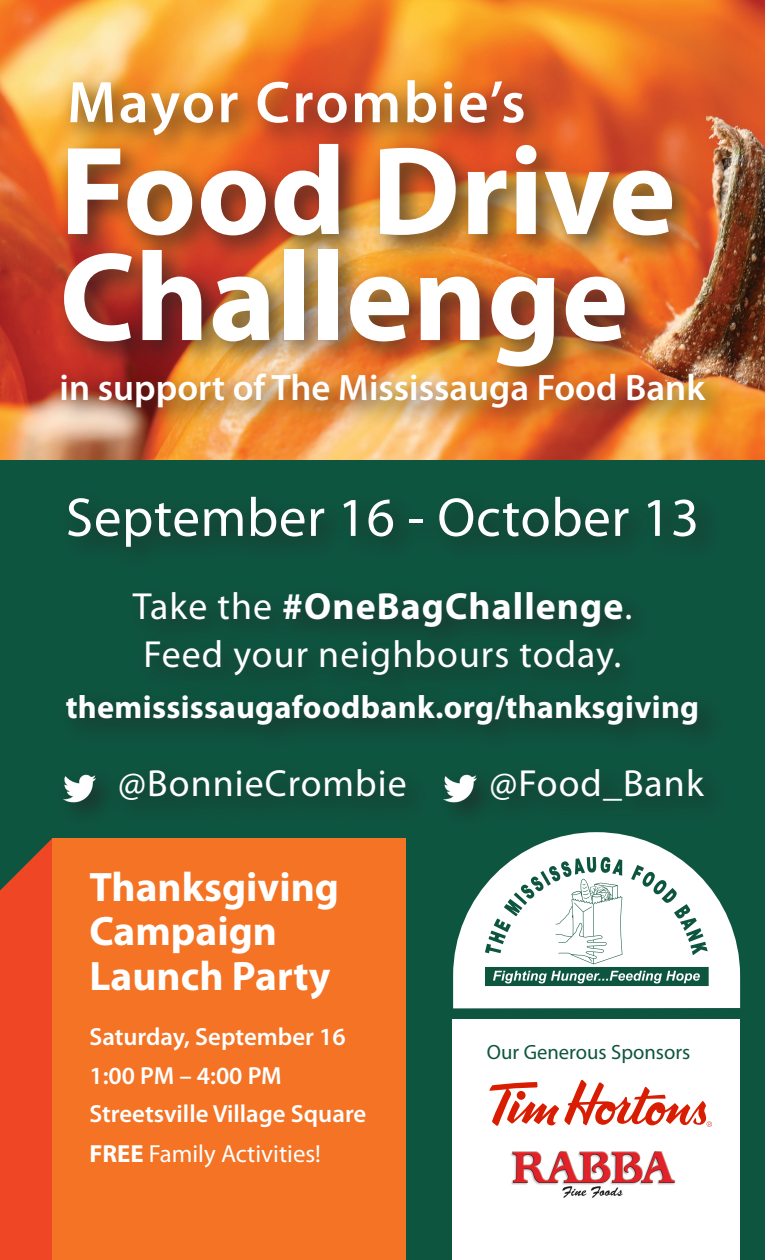
<style>
.page{position:relative;width:765px;height:1260px;background:#fff}
.page>*{position:absolute;margin:0;border:0;box-sizing:border-box;transform-origin:0 0}
.t1{font:700 126.88px/106px "Myriad Pro";color:#fff}
.t2{font:600 59.12px "Myriad Pro";letter-spacing:.04em;color:#fff}
.t3{font:55.12px "Myriad Pro";letter-spacing:.01em;color:#fff}
.t4{font:700 41.25px/44.8px "Myriad Pro";color:#fff}
.t5{font:37.88px/48.2px "Myriad Pro";letter-spacing:.03em;color:#fff}
.t6{font:600 36.88px "Myriad Pro";color:#fff}
.t7{font:700 32.38px "Myriad Pro";letter-spacing:.01em;color:#fff}
.t8{font:600 24.75px/38.5px "Myriad Pro";color:#fff}
.t9{font:24.75px "Myriad Pro";color:#fff}
.t10{font:20.62px "Myriad Pro";color:#0e5540}
.s1{font-weight:700}
</style>
<div class="page">
<div style="left:0;top:459px;width:765px;height:801px;background:#0e5540"></div>
<div style="left:0;top:838px;width:52px;height:422px;background:#ef4725"></div>
<div style="left:453px;top:1019px;width:287px;height:241px;background:#fff"></div>
<img style="left:0;top:0;width:765px;height:459px">
<div style="left:53px;top:682px;width:677px;height:73px;background:#104f3c"></div>
<div style="left:123px;top:578px;width:535px;height:128px;background:#0f503d"></div>
<img style="left:511px;top:1150px;width:165px;height:48px">
<svg style="left:489px;top:1079px;width:223px;height:48px"></svg>
<div style="left:56px;top:68px;width:499px;height:97px;background:#231f20;opacity:.75"></div>
<svg style="left:453px;top:832px;width:287px;height:176px;fill:#fff"></svg>
<svg style="left:486px;top:857px;width:223px;height:129px"></svg>
<div style="left:47px;top:130px;width:687px;height:308px;background:#231f20;opacity:.75"></div>
<div style="left:52px;top:838px;width:353px;height:422px;background:#f47325"></div>
<img style="left:63px;top:774px;width:38px;height:31px">
<div style="left:431px;top:763px;width:74px;height:70px;background:#0e533f"></div>
<img style="left:443px;top:774px;width:38px;height:31px">
<p class="t2" style="left:67px;top:65px;width:460px">Mayor Crombie’s</p>
<p class="t1" style="left:60px;top:134px;width:618px">Food Drive<br>Challenge</p>
<p class="t6" style="left:60px;top:364px;width:647px">in support of The Mississauga Food Bank</p>
<p class="t3" style="left:66px;top:483px;width:635px">September 16 - October 13</p>
<p class="t5" style="left:133px;top:582px;width:501px">Take the <span class="s1">#OneBagChallenge</span>.<br>Feed your neighbours today.</p>
<p class="t7" style="left:66px;top:686px;width:635px">themississaugafoodbank.org/thanksgiving</p>
<p class="t5" style="left:118px;top:759px;width:290px">@BonnieCrombie</p>
<p class="t5" style="left:490px;top:759px;width:216px">@Food_Bank</p>
<p class="t4" style="left:89px;top:863px;width:251px">Thanksgiving<br>Campaign<br>Launch Party</p>
<p class="t8" style="left:89px;top:1017px;width:258px">Saturday, September 16<br>1:00 PM – 4:00 PM</p>
<p class="t8" style="left:89px;top:1094px;width:279px">Streetsville Village Square</p>
<p class="t9" style="left:89px;top:1139px;width:233px"><span class="s1">FREE</span> Family Activities!</p>
<p class="t10" style="left:487px;top:1039px;width:205px">Our Generous Sponsors</p>
</div>
